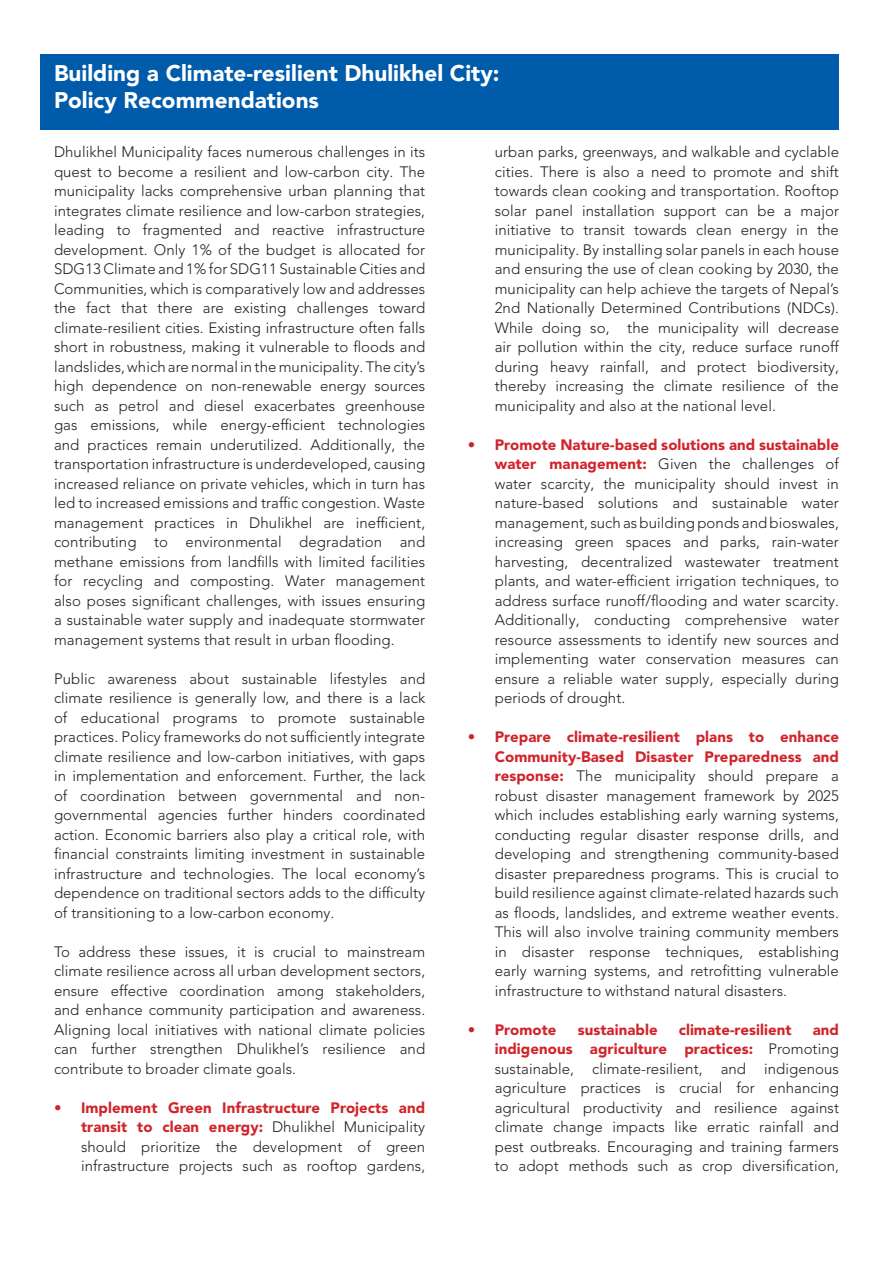
<style>
.page{position:relative;width:893px;height:1263px;background:#fff}
.page>*{position:absolute;margin:0;border:0;box-sizing:border-box;transform-origin:0 0}
.t1{font:900 22.5px "Avenir LT Pro";color:#fff}
.t2{font:300 15px/19.5px "Avenir LT Pro";letter-spacing:.005em;color:#231f20;text-align:justify}
.t3{font:900 15px "Avenir LT Pro";letter-spacing:.005em;color:#d1232a}
.s1{font-weight:900;color:#d1232a}
</style>
<div class="page">
<div style="left:40px;top:54px;width:799px;height:75px;background:#005baa"></div>
<p class="t1" style="left:54px;top:59px;width:447px">Building a Climate-resilient Dhulikhel City:</p>
<p class="t1" style="left:54px;top:86px;width:266px">Policy Recommendations</p>
<p class="t2" style="left:54px;top:142px;width:373px">Dhulikhel Municipality faces numerous challenges in its quest to become a resilient and low-carbon city. The municipality lacks comprehensive urban planning that integrates climate resilience and low-carbon strategies, leading to fragmented and reactive infrastructure development. Only 1% of the budget is allocated for SDG13 Climate and 1% for SDG11 Sustainable Cities and Communities, which is comparatively low and addresses the fact that there are existing challenges toward climate-resilient cities. Existing infrastructure often falls short in robustness, making it vulnerable to floods and landslides, which are normal in the municipality. The city’s high dependence on non-renewable energy sources such as petrol and diesel exacerbates greenhouse gas emissions, while energy-efficient technologies and practices remain underutilized. Additionally, the transportation infrastructure is underdeveloped, causing increased reliance on private vehicles, which in turn has led to increased emissions and traffic congestion. Waste management practices in Dhulikhel are inefficient, contributing to environmental degradation and methane emissions from landfills with limited facilities for recycling and composting. Water management also poses significant challenges, with issues ensuring a sustainable water supply and inadequate stormwater management systems that result in urban flooding.</p>
<p class="t2" style="left:54px;top:669px;width:373px">Public awareness about sustainable lifestyles and climate resilience is generally low, and there is a lack of educational programs to promote sustainable practices. Policy frameworks do not sufficiently integrate climate resilience and low-carbon initiatives, with gaps in implementation and enforcement. Further, the lack of coordination between governmental and non&shy;governmental agencies further hinders coordinated action. Economic barriers also play a critical role, with financial constraints limiting investment in sustainable infrastructure and technologies. The local economy’s dependence on traditional sectors adds to the difficulty of transitioning to a low-carbon economy.</p>
<p class="t2" style="left:54px;top:942px;width:373px">To address these issues, it is crucial to mainstream climate resilience across all urban development sectors, ensure effective coordination among stakeholders, and enhance community participation and awareness.<br>Aligning local initiatives with national climate policies can further strengthen Dhulikhel’s resilience and contribute to broader climate goals.</p>
<p class="t2" style="left:81px;top:1098px;width:346px;text-indent:-27px"><span class="s1">• Implement Green Infrastructure Projects and transit to clean energy:</span> Dhulikhel Municipality should prioritize the development of green infrastructure projects such as rooftop gardens,</p>
<p class="t2" style="left:495px;top:142px;width:346px">urban parks, greenways, and walkable and cyclable cities. There is also a need to promote and shift towards clean cooking and transportation. Rooftop solar panel installation support can be a major initiative to transit towards clean energy in the municipality. By installing solar panels in each house and ensuring the use of clean cooking by 2030, the municipality can help achieve the targets of Nepal’s 2nd Nationally Determined Contributions (NDCs).<br>While doing so, the municipality will decrease air pollution within the city, reduce surface runoff during heavy rainfall, and protect biodiversity, thereby increasing the climate resilience of the municipality and also at the national level.</p>
<p class="t2" style="left:495px;top:435px;width:346px;text-indent:-27px"><span class="s1">• Promote Nature-based solutions and sustainable water management:</span> Given the challenges of water scarcity, the municipality should invest in nature-based solutions and sustainable water management, such as building ponds and bioswales, increasing green spaces and parks, rain-water harvesting, decentralized wastewater treatment plants, and water-efficient irrigation techniques, to address surface runoff/flooding and water scarcity.<br>Additionally, conducting comprehensive water resource assessments to identify new sources and implementing water conservation measures can ensure a reliable water supply, especially during periods of drought.</p>
<p class="t2" style="left:495px;top:727px;width:346px;text-indent:-27px"><span class="s1">• Prepare climate-resilient plans to enhance Community-Based Disaster Preparedness and response:</span> The municipality should prepare a robust disaster management framework by 2025 which includes establishing early warning systems, conducting regular disaster response drills, and developing and strengthening community-based disaster preparedness programs. This is crucial to build resilience against climate-related hazards such as floods, landslides, and extreme weather events.<br>This will also involve training community members in disaster response techniques, establishing early warning systems, and retrofitting vulnerable infrastructure to withstand natural disasters.</p>
<p class="t3" style="left:468px;top:1021px;width:90px">• Promote</p>
<p class="t3" style="left:578px;top:1021px;width:81px">sustainable</p>
<p class="t3" style="left:679px;top:1021px;width:114px">climate-resilient</p>
<p class="t2" style="left:495px;top:1020px;width:346px;text-indent:318px"><span class="s1">and indigenous agriculture practices:</span> Promoting sustainable, climate-resilient, and indigenous agriculture practices is crucial for enhancing agricultural productivity and resilience against climate change impacts like erratic rainfall and pest outbreaks. Encouraging and training farmers to adopt methods such as crop diversification,</p>
</div>
